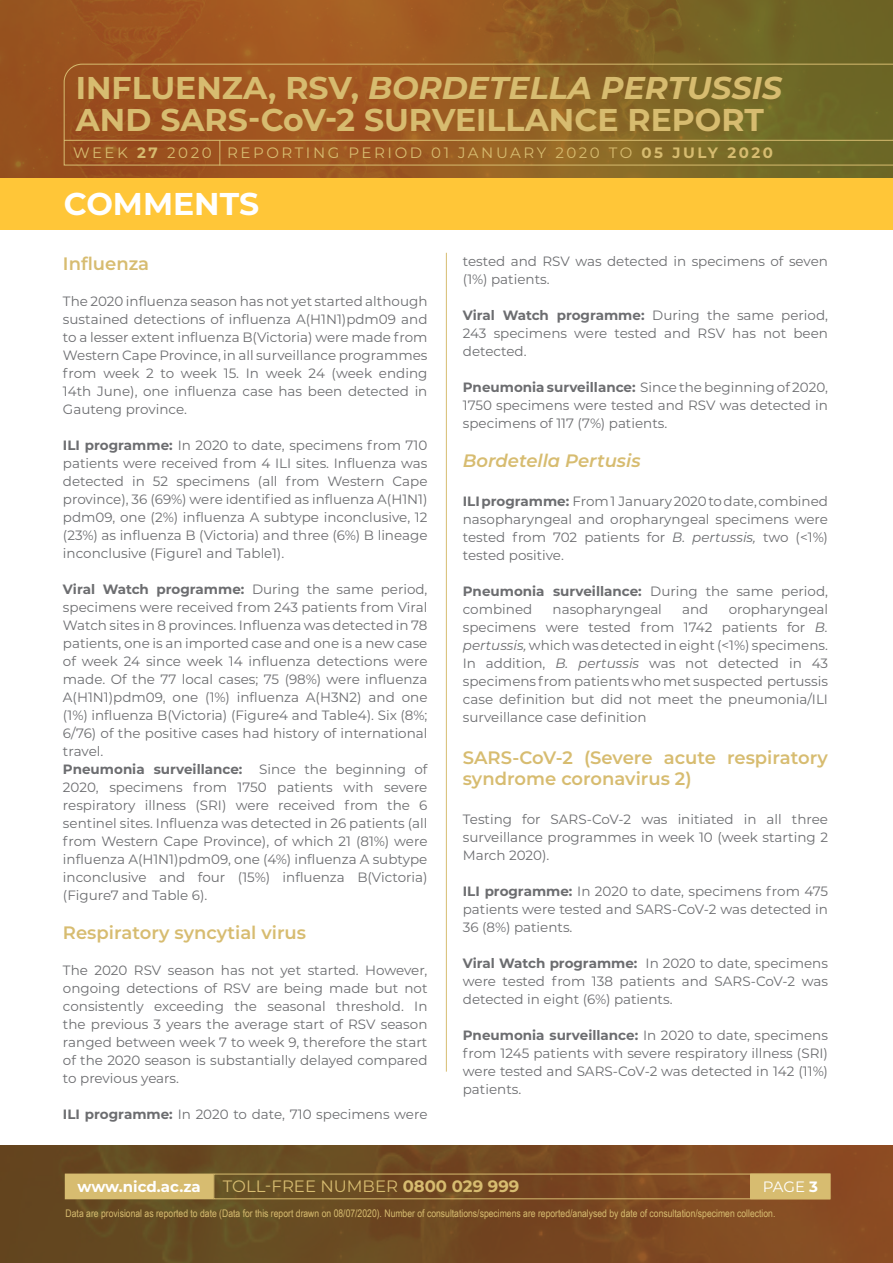
<style>
.page{position:relative;width:893px;height:1263px;background:#fff}
.page>*{position:absolute;margin:0;border:0;box-sizing:border-box;transform-origin:0 0}
.t1{font:700 31.5px/31.5px "Montserrat";color:#d7bc70}
.t2{font:700 31.5px "Montserrat";color:#fff}
.t3{font:600 18px/21px "Montserrat";color:#d7bc70}
.t4{font:italic 600 18px "Montserrat";color:#d7bc70}
.t5{font:16.5px "Montserrat";color:#d7bc70}
.t6{font:15px "Montserrat";letter-spacing:.17em;color:#d7bc70}
.t7{font:700 15px "Montserrat";color:#fff}
.t8{font:15px "Montserrat";color:#fff}
.t9{font:13.5px/18px "Montserrat";color:#6c6d70;text-align:justify}
.t10{font:10.5px "Arial Narrow";color:#d7bc70}
.s1{font-style:italic}
.s2{font-weight:700}
</style>
<div class="page">
<svg style="left:0;top:0;width:893px;height:179px;background:#915d22"></svg>
<svg style="left:63px;top:63px;width:830px;height:78px;background:#905f24"></svg>
<svg style="left:64px;top:140px;width:829px;height:25px;background:#926427"></svg>
<svg style="left:0;top:1145px;width:893px;height:118px;background:#734a22"></svg>
<div style="left:213px;top:1174px;width:617px;height:25px;border:1px solid #d7bc70"></div>
<div style="left:751px;top:1174px;width:79px;height:25px;background:#d7bc70"></div>
<div style="left:65px;top:1174px;width:148px;height:25px;background:#d7bc70"></div>
<hr style="left:446px;top:253px;width:1px;height:818px;background:#d7bc70">
<div style="left:0;top:179px;width:893px;height:51px;background:#ffc638"></div>
<p class="t1" style="left:76px;top:71px;width:708px">INFLUENZA, RSV, <span class="s1">BORDETELLA PERTUSSIS<br></span>AND SARS-CoV-2 SURVEILLANCE REPORT</p>
<p class="t6" style="left:73px;top:142px;width:701px">WEEK <span class="s2">27</span> 2020 REPORTING PERIOD 01 JANUARY 2020 TO <span class="s2">05 JULY 2020</span></p>
<p class="t2" style="left:64px;top:181px;width:197px">COMMENTS</p>
<p class="t3" style="left:63px;top:252px;width:88px">Influenza</p>
<p class="t9" style="left:63px;top:292px;width:366px">The 2020 influenza season has not yet started although sustained detections of influenza A(H1N1)pdm09 and to a lesser extent influenza B(Victoria) were made from Western Cape Province, in all surveillance programmes from week 2 to week 15. In week 24 (week ending 14th June), one influenza case has been detected in Gauteng province.</p>
<p class="t9" style="left:63px;top:436px;width:366px"><span class="s2">ILI programme:</span> In 2020 to date, specimens from 710 patients were received from 4 ILI sites. Influenza was detected in 52 specimens (all from Western Cape province), 36 (69%) were identified as influenza A(H1N1) pdm09, one (2%) influenza A subtype inconclusive, 12 (23%) as influenza B (Victoria) and three (6%) B lineage inconclusive (Figure1 and Table1).</p>
<p class="t9" style="left:63px;top:580px;width:366px"><span class="s2">Viral Watch programme:</span> During the same period, specimens were received from 243 patients from Viral Watch sites in 8 provinces. Influenza was detected in 78 patients, one is an imported case and one is a new case of week 24 since week 14 influenza detections were made. Of the 77 local cases; 75 (98%) were influenza A(H1N1)pdm09, one (1%) influenza A(H3N2) and one (1%) influenza B(Victoria) (Figure4 and Table4). Six (8%; 6/76) of the positive cases had history of international travel.</p>
<p class="t9" style="left:63px;top:760px;width:366px"><span class="s2">Pneumonia surveillance:</span> Since the beginning of 2020, specimens from 1750 patients with severe respiratory illness (SRI) were received from the 6 sentinel sites. Influenza was detected in 26 patients (all from Western Cape Province), of which 21 (81%) were influenza A(H1N1)pdm09, one (4%) influenza A subtype inconclusive and four (15%) influenza B(Victoria) (Figure7 and Table 6).</p>
<p class="t3" style="left:63px;top:921px;width:245px">Respiratory syncytial virus</p>
<p class="t9" style="left:63px;top:961px;width:366px">The 2020 RSV season has not yet started. However, ongoing detections of RSV are being made but not consistently exceeding the seasonal threshold. In the previous 3 years the average start of RSV season ranged between week 7 to week 9, therefore the start of the 2020 season is substantially delayed compared to previous years.</p>
<p class="t9" style="left:63px;top:1105px;width:366px"><span class="s2">ILI programme:</span> In 2020 to date, 710 specimens were</p>
<p class="t9" style="left:463px;top:252px;width:367px">tested and RSV was detected in specimens of seven (1%) patients.</p>
<p class="t9" style="left:463px;top:306px;width:367px"><span class="s2">Viral Watch programme:</span> During the same period, 243 specimens were tested and RSV has not been detected.</p>
<p class="t9" style="left:463px;top:378px;width:367px"><span class="s2">Pneumonia surveillance:</span> Since the beginning of 2020, 1750 specimens were tested and RSV was detected in specimens of 117 (7%) patients.</p>
<p class="t4" style="left:463px;top:448px;width:179px">Bordetella Pertusis</p>
<p class="t9" style="left:463px;top:492px;width:367px"><span class="s2">ILI programme:</span> From 1 January 2020 to date, combined nasopharyngeal and oropharyngeal specimens were tested from 702 patients for <span class="s1">B. pertussis,</span> two (&lt;1%) tested positive.</p>
<p class="t9" style="left:463px;top:582px;width:367px"><span class="s2">Pneumonia surveillance:</span> During the same period, combined</p>
<p class="t9" style="left:463px;top:600px;width:367px;text-indent:266px">oropharyngeal specimens were tested from 1742 patients for <span class="s1">B. pertussis,</span> which was detected in eight (&lt;1%) specimens.</p>
<p class="t9" style="left:463px;top:654px;width:367px">In addition, <span class="s1">B. pertussis</span> was not detected in 43 specimens from patients who met suspected pertussis case definition but did not meet the pneumonia/ILI surveillance case definition</p>
<p class="t3" style="left:463px;top:746px;width:367px">SARS-CoV-2 (Severe acute respiratory syndrome coronavirus 2)</p>
<p class="t9" style="left:463px;top:810px;width:367px">Testing for SARS-CoV-2 was initiated in all three surveillance programmes in week 10 (week starting 2<br>March 2020).</p>
<p class="t9" style="left:463px;top:882px;width:367px"><span class="s2">ILI programme:</span> In 2020 to date, specimens from 475 patients were tested and SARS-CoV-2 was detected in 36 (8%) patients.</p>
<p class="t9" style="left:463px;top:954px;width:367px"><span class="s2">Viral Watch programme:</span> In 2020 to date, specimens were tested from 138 patients and SARS-CoV-2 was detected in eight (6%) patients.</p>
<p class="t9" style="left:463px;top:1026px;width:367px"><span class="s2">Pneumonia surveillance:</span> In 2020 to date, specimens from 1245 patients with severe respiratory illness (SRI) were tested and SARS-CoV-2 was detected in 142 (11%) patients.</p>
<p class="t9" style="left:553px;top:600px;width:111px">nasopharyngeal</p>
<p class="t9" style="left:682px;top:600px;width:28px">and</p>
<p class="t7" style="left:78px;top:1176px;width:125px">www.nicd.ac.za</p>
<p class="t5" style="left:223px;top:1175px;width:298px">TOLL-FREE NUMBER <span class="s2">0800 029 999</span></p>
<p class="t8" style="left:763px;top:1176px;width:57px">PAGE <span class="s2">3</span></p>
<p class="t10" style="left:66px;top:1205px;width:711px">Data are provisional as reported to date (Data for this report drawn on 08/07/2020). Number of consultations/specimens are reported/analysed by date of consultation/specimen collection.</p>
</div>
